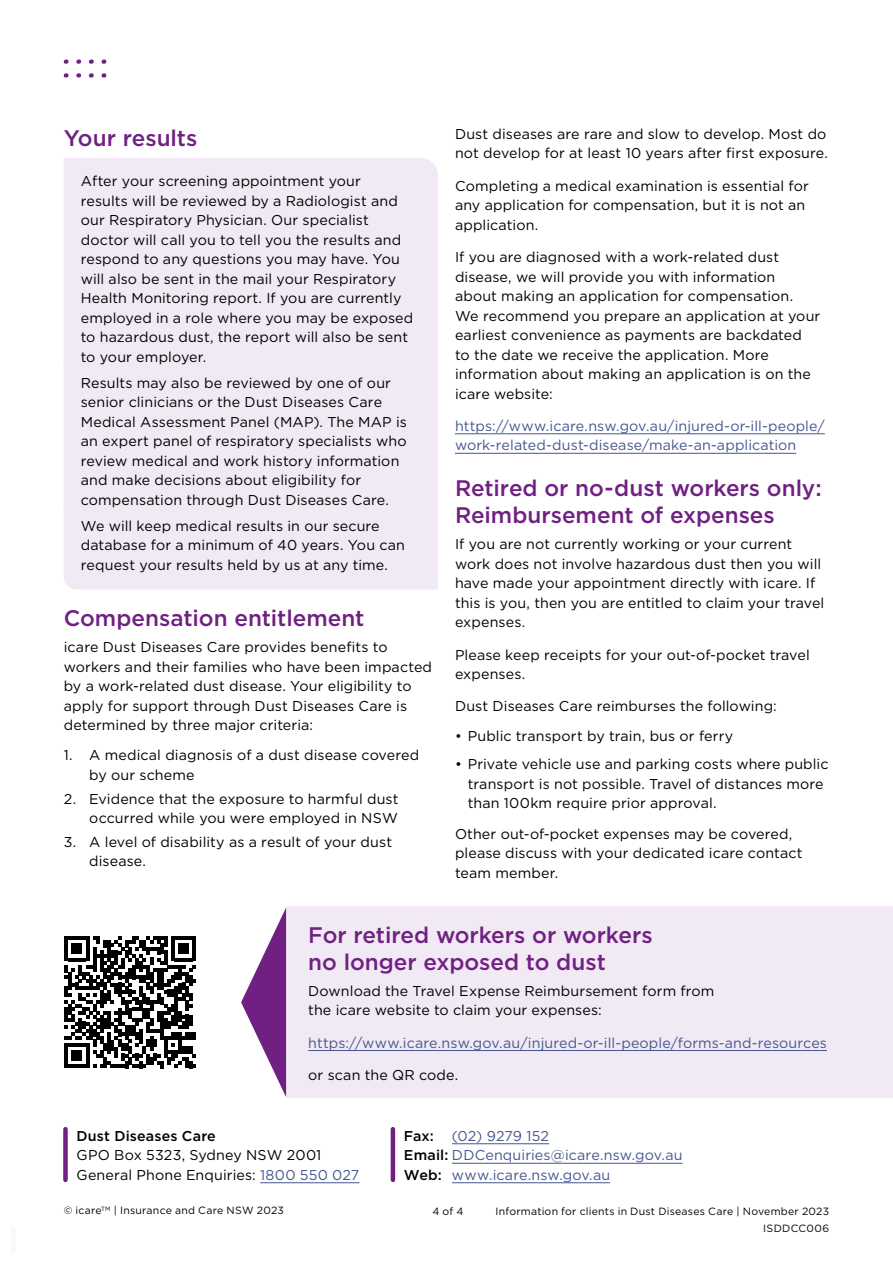
<style>
.page{position:relative;width:893px;height:1263px;background:#fff}
.page>*{position:absolute;margin:0;border:0;box-sizing:border-box;transform-origin:0 0}
.H1_smaller{font:500 22.5px/27px "Gotham";color:#702082}
.Body_Copy{font:14.25px/19.5px "Gotham";letter-spacing:.01em;color:#000}
.Body_note{font:14.25px/19.5px "Gotham";letter-spacing:.01em;color:#000}
.Body_Copy-2{font:14.25px/19.5px "Gotham";letter-spacing:.01em;color:#455791}
.Body_Copy-3{font:500 14.25px "Gotham";color:#000}
.t1{font:10.5px/17px "Gotham";letter-spacing:.02em;color:#000;text-align:right}
.s1{font-weight:500}
.s2{color:#455791}
.s3{font-weight:500;color:#000}
</style>
<div class="page">
<svg style="left:64px;top:73px;width:4px;height:5px"></svg>
<svg style="left:64px;top:60px;width:4px;height:4px"></svg>
<svg style="left:76px;top:73px;width:5px;height:5px"></svg>
<svg style="left:76px;top:60px;width:5px;height:4px"></svg>
<svg style="left:89px;top:73px;width:5px;height:5px"></svg>
<svg style="left:89px;top:60px;width:5px;height:4px"></svg>
<svg style="left:102px;top:73px;width:4px;height:5px"></svg>
<svg style="left:102px;top:60px;width:4px;height:4px"></svg>
<div style="left:287px;top:907px;width:606px;height:191px;background:#f1e9f3"></div>
<svg style="left:64px;top:936px;width:132px;height:132px"></svg>
<svg style="left:241px;top:908px;width:45px;height:189px"></svg>
<hr style="left:391px;top:1129px;width:4px;height:51px;background:#702082">
<div style="left:63px;top:1129px;width:5px;height:51px;background:#702082"></div>
<div style="left:64px;top:158px;width:374px;height:201px;background:#f1e9f3"></div>
<div style="left:64px;top:359px;width:374px;height:143px;background:#f1e9f3"></div>
<div style="left:64px;top:502px;width:374px;height:87px;background:#f1e9f3"></div>
<hr style="left:455px;top:433px;width:370px;height:1px;background:#455791">
<hr style="left:455px;top:453px;width:341px;height:1px;background:#455791">
<hr style="left:308px;top:1050px;width:519px;height:1px;background:#455791">
<hr style="left:260px;top:1182px;width:99px;height:1px;background:#455791">
<hr style="left:452px;top:1143px;width:97px;height:1px;background:#455791">
<hr style="left:452px;top:1163px;width:230px;height:1px;background:#455791">
<hr style="left:452px;top:1182px;width:158px;height:1px;background:#455791">
<h1 class="H1_smaller" style="left:64px;top:124px;width:135px">Your results</h1>
<p class="Body_note" style="left:81px;top:171px;width:334px">After your screening appointment your<br>results will be reviewed by a Radiologist and our Respiratory Physician. Our specialist doctor will call you to tell you the results and respond to any questions you may have. You will also be sent in the mail your Respiratory Health Monitoring report. If you are currently employed in a role where you may be exposed to hazardous dust, the report will also be sent to your employer.</p>
<p class="Body_note" style="left:81px;top:373px;width:328px">Results may also be reviewed by one of our senior clinicians or the Dust Diseases Care Medical Assessment Panel (MAP). The MAP is an expert panel of respiratory specialists who review medical and work history information and make decisions about eligibility for compensation through Dust Diseases Care.</p>
<p class="Body_note" style="left:81px;top:515px;width:326px">We will keep medical results in our secure database for a minimum of 40 years. You can request your results held by us at any time.</p>
<h1 class="H1_smaller" style="left:64px;top:605px;width:302px">Compensation entitlement</h1>
<p class="Body_Copy" style="left:64px;top:637px;width:370px">icare Dust Diseases Care provides benefits to workers and their families who have been impacted by a work-related dust disease. Your eligibility to apply for support through Dust Diseases Care is determined by three major criteria:</p>
<p class="Body_note" style="left:89px;top:745px;width:331px;text-indent:-26px">1. A medical diagnosis of a dust disease covered by our scheme</p>
<p class="Body_note" style="left:64px;top:789px;width:336px;text-align:right">2. Evidence that the exposure to harmful dust occurred while you were employed in NSW</p>
<p class="Body_note" style="left:89px;top:832px;width:304px;text-indent:-26px">3. A level of disability as a result of your dust disease.</p>
<p class="Body_Copy" style="left:455px;top:124px;width:374px">Dust diseases are rare and slow to develop. Most do not develop for at least 10 years after first exposure.</p>
<p class="Body_Copy" style="left:455px;top:176px;width:355px">Completing a medical examination is essential for any application for compensation, but it is not an application.</p>
<p class="Body_Copy" style="left:455px;top:247px;width:367px">If you are diagnosed with a work-related dust disease, we will provide you with information about making an application for compensation.<br>We recommend you prepare an application at your earliest convenience as payments are backdated<br>to the date we receive the application. More information about making an application is on the icare website:</p>
<p class="Body_Copy-2" style="left:455px;top:416px;width:371px">https://www.icare.nsw.gov.au/injured-or-ill-people/ work-related-dust-disease/make-an-application</p>
<h1 class="H1_smaller" style="left:455px;top:475px;width:368px">Retired or no-dust workers only:<br>Reimbursement of expenses</h1>
<p class="Body_Copy" style="left:455px;top:534px;width:371px">If you are not currently working or your current work does not involve hazardous dust then you will have made your appointment directly with icare. If this is you, then you are entitled to claim your travel expenses.</p>
<p class="Body_Copy" style="left:455px;top:644px;width:356px">Please keep receipts for your out-of-pocket travel expenses.</p>
<p class="Body_Copy" style="left:455px;top:696px;width:323px">Dust Diseases Care reimburses the following:</p>
<p class="Body_note" style="left:455px;top:726px;width:280px">• Public transport by train, bus or ferry</p>
<p class="Body_note" style="left:468px;top:754px;width:362px;text-indent:-13px">• Private vehicle use and parking costs where public transport is not possible. Travel of distances more than 100km require prior approval.</p>
<p class="Body_Copy" style="left:455px;top:823px;width:349px">Other out-of-pocket expenses may be covered, please discuss with your dedicated icare contact team member.</p>
<h1 class="H1_smaller" style="left:308px;top:921px;width:346px">For retired workers or workers no longer exposed to dust</h1>
<p class="Body_Copy" style="left:308px;top:981px;width:408px">Download the Travel Expense Reimbursement form from the icare website to claim your expenses:</p>
<p class="Body_Copy-2" style="left:308px;top:1032px;width:520px">https://www.icare.nsw.gov.au/injured-or-ill-people/forms-and-resources</p>
<p class="Body_Copy" style="left:308px;top:1065px;width:152px">or scan the QR code.</p>
<p class="Body_Copy" style="left:77px;top:1126px;width:284px"><span class="s1">Dust Diseases Care<br></span>GPO Box 5323, Sydney NSW 2001<br>General Phone Enquiries: <span class="s2">1800 550 027</span></p>
<p class="Body_Copy-3" style="left:404px;top:1126px;width:31px">Fax:</p>
<p class="Body_Copy-2" style="left:404px;top:1126px;width:280px;text-indent:48px">(02) 9279 152<br><span class="s3">Email:</span> DDCenquiries@icare.nsw.gov.au<br><span class="s3">Web:</span> www.icare.nsw.gov.au</p>
<p class="t1" style="left:64px;top:1201px;width:222px">© icare<sup>TM</sup> | Insurance and Care NSW 2023</p>
<p class="t1" style="left:432px;top:1202px;width:33px">4 of 4</p>
<p class="t1" style="left:496px;top:1202px;width:335px">Information for clients in Dust Diseases Care | November 2023<br>ISDDCC006</p>
</div>
